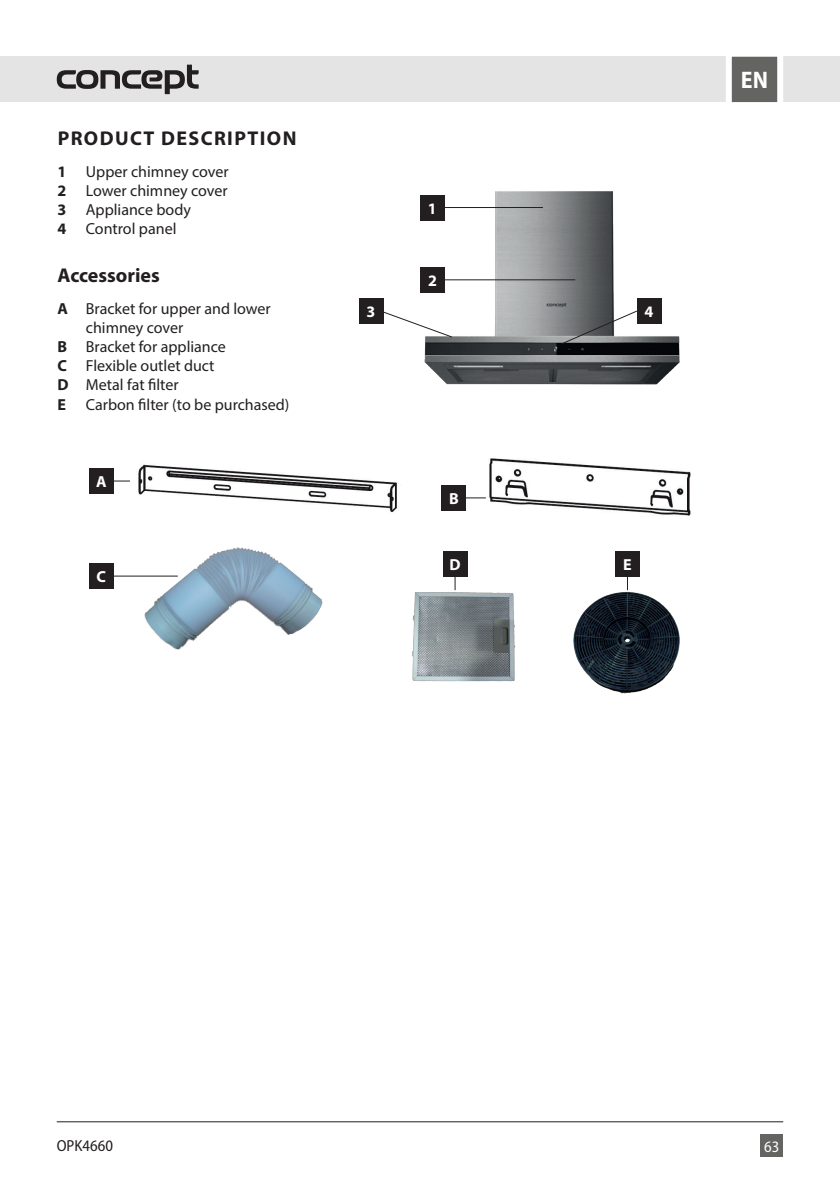
<style>
.page{position:relative;width:840px;height:1191px;background:#fff}
.page>*{position:absolute;margin:0;border:0;box-sizing:border-box;transform-origin:0 0}
.t1{font:700 semi-condensed 24px "Myriad Pro";color:#fff}
.t2{font:700 20px "Myriad Pro";letter-spacing:.07em;color:#231f20}
.t3{font:700 20px "Myriad Pro";color:#231f20}
.t4{font:16px/19.2px "Myriad Pro";color:#231f20}
.t5{font:700 16px "Myriad Pro";color:#fff}
.t6{font:semi-condensed 16px "Myriad Pro";color:#231f20}
.t7{font:semi-condensed 16px "Myriad Pro";color:#fff}
.s1{font-weight:700}
</style>
<div class="page">
<hr style="left:110px;top:575px;width:68px;height:1px;background:#231f20">
<hr style="left:113px;top:480px;width:30px;height:1px;background:#231f20">
<div style="left:89px;top:468px;width:24px;height:25px;background:#231f20"></div>
<div style="left:89px;top:563px;width:24px;height:25px;background:#231f20"></div>
<img style="left:383px;top:191px;width:297px;height:194px">
<hr style="left:444px;top:207px;width:98px;height:1px;background:#231f20">
<svg style="left:383px;top:310px;width:70px;height:28px"></svg>
<svg style="left:560px;top:310px;width:77px;height:35px"></svg>
<hr style="left:444px;top:279px;width:131px;height:1px;background:#231f20">
<div style="left:420px;top:268px;width:24px;height:25px;background:#231f20"></div>
<div style="left:358px;top:298px;width:25px;height:26px;background:#231f20"></div>
<div style="left:636px;top:298px;width:24px;height:26px;background:#231f20"></div>
<div style="left:420px;top:195px;width:24px;height:26px;background:#231f20"></div>
<img style="left:131px;top:464px;width:270px;height:48px">
<img style="left:143px;top:547px;width:180px;height:103px">
<img style="left:481px;top:458px;width:210px;height:58px">
<img style="left:573px;top:588px;width:107px;height:106px">
<img style="left:412px;top:582px;width:104px;height:100px">
<svg style="left:466px;top:497px;width:19px;height:1px"></svg>
<div style="left:441px;top:485px;width:25px;height:25px;background:#231f20"></div>
<svg style="left:454px;top:576px;width:1px;height:14px"></svg>
<div style="left:442px;top:551px;width:25px;height:25px;background:#231f20"></div>
<div style="left:615px;top:551px;width:24px;height:25px;background:#231f20"></div>
<div style="left:0;top:57px;width:839px;height:45px;background:#e4e4e4"></div>
<div style="left:760px;top:1134px;width:22px;height:23px;background:#646463"></div>
<svg style="left:57px;top:65px;width:141px;height:29px"></svg>
<svg style="left:722px;top:56px;width:63px;height:47px;background:#909090"></svg>
<hr style="left:57px;top:1121px;width:725px;height:1px;background:#231f20">
<p class="t2" style="left:58px;top:126px;width:240px">PRODUCT DESCRIPTION</p>
<p class="t4" style="left:57px;top:161px;width:173px"><span class="s1">1</span> Upper chimney cover<br><span class="s1">2</span> Lower chimney cover<br><span class="s1">3</span> Appliance body<br><span class="s1">4</span> Control panel</p>
<p class="t3" style="left:57px;top:262px;width:104px">Accessories</p>
<p class="t4" style="left:57px;top:298px;width:215px"><span class="s1">A</span> Bracket for upper and lower</p>
<p class="t4" style="left:86px;top:317px;width:99px">chimney cover</p>
<p class="t4" style="left:57px;top:337px;width:170px"><span class="s1">B</span> Bracket for appliance</p>
<p class="t4" style="left:57px;top:356px;width:158px"><span class="s1">C</span> Flexible outlet duct</p>
<p class="t4" style="left:57px;top:375px;width:123px"><span class="s1">D</span> Metal fat filter</p>
<p class="t4" style="left:57px;top:394px;width:233px"><span class="s1">E</span> Carbon filter (to be purchased)</p>
<p class="t5" style="left:96px;top:471px;width:12px">A</p>
<p class="t5" style="left:96px;top:566px;width:11px">C</p>
<p class="t5" style="left:427px;top:198px;width:10px">1</p>
<p class="t5" style="left:428px;top:270px;width:10px">2</p>
<p class="t5" style="left:366px;top:301px;width:10px">3</p>
<p class="t5" style="left:644px;top:301px;width:10px">4</p>
<p class="t5" style="left:449px;top:488px;width:11px">B</p>
<p class="t5" style="left:449px;top:554px;width:13px">D</p>
<p class="t5" style="left:623px;top:554px;width:10px">E</p>
<h1 class="t1" style="left:740px;top:65px;width:29px">EN</h1>
<p class="t6" style="left:57px;top:1135px;width:58px">OPK4660</p>
<p class="t7" style="left:763px;top:1136px;width:17px">63</p>
</div>
